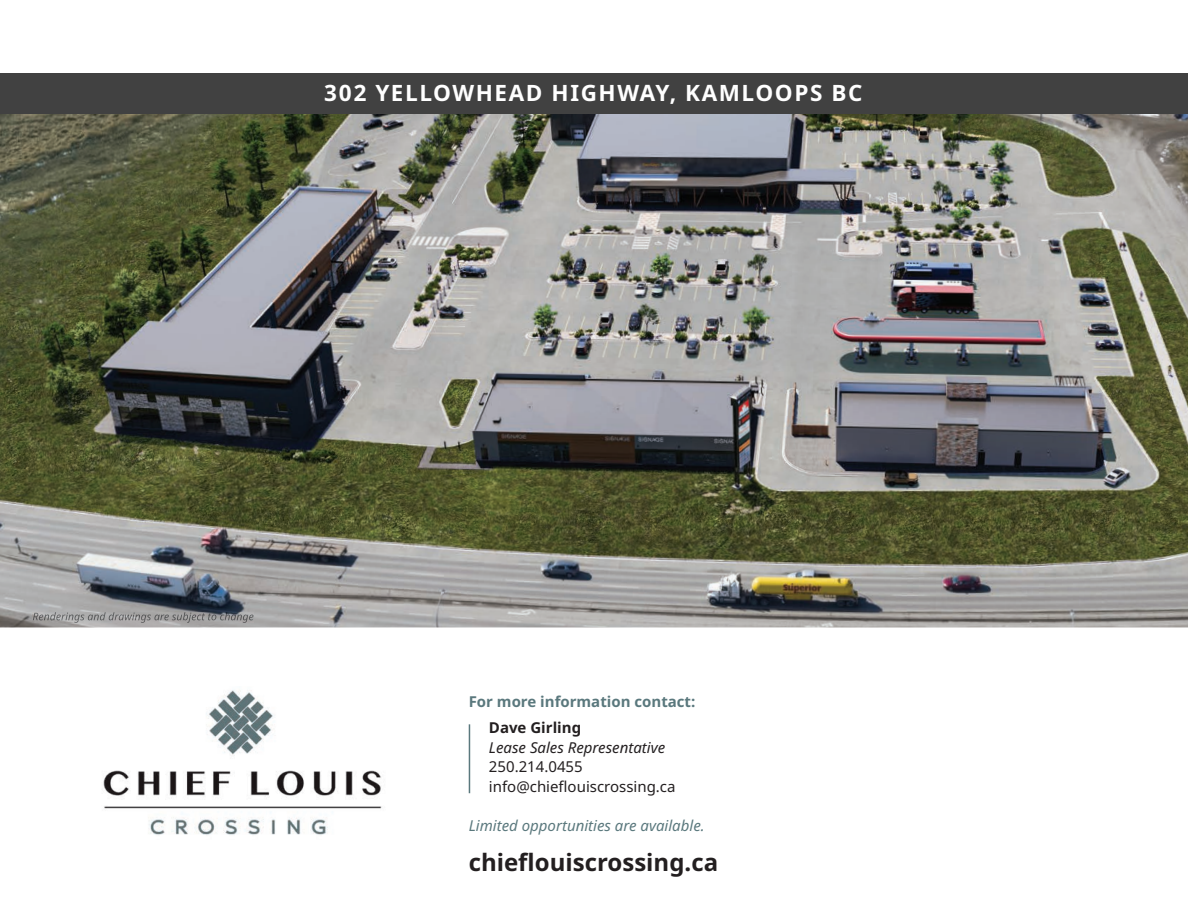
<style>
.page{position:relative;width:1188px;height:918px;background:#fff}
.page>*{position:absolute;margin:0;border:0;box-sizing:border-box;transform-origin:0 0}
.t1{font:700 24px "Noto Sans";color:#231f20}
.t2{font:700 22.5px "Noto Sans";letter-spacing:.07em;color:#fff}
.t3{font:15px/19.5px "Noto Sans";color:#231f20}
.t4{font:italic 15px "Noto Sans";color:#5a787d}
.t5{font:700 15px "Noto Sans";color:#5a787d}
.t6{font:italic 15px "Noto Sans";color:#231f20}
.t7{font:700 15px "Noto Sans";color:#231f20}
</style>
<div class="page">
<img style="left:0;top:114px;width:1188px;height:513px">
<img style="left:103px;top:690px;width:279px;height:145px">
<hr style="left:469px;top:724px;width:1px;height:69px;background:#5a787d">
<img style="left:33px;top:612px;width:220px;height:11px">
<div style="left:0;top:73px;width:1188px;height:41px;background:#414141"></div>
<h2 class="t2" style="left:324px;top:77px;width:540px">302 YELLOWHEAD HIGHWAY, KAMLOOPS BC</h2>
<p class="t5" style="left:469px;top:691px;width:228px">For more information contact:</p>
<p class="t7" style="left:489px;top:717px;width:94px">Dave Girling</p>
<p class="t6" style="left:489px;top:736px;width:178px">Lease Sales Representative</p>
<p class="t3" style="left:489px;top:757px;width:188px">250.214.0455 info@chieflouiscrossing.ca</p>
<p class="t4" style="left:469px;top:815px;width:238px">Limited opportunities are available.</p>
<h1 class="t1" style="left:469px;top:845px;width:251px">chieflouiscrossing.ca</h1>
</div>
